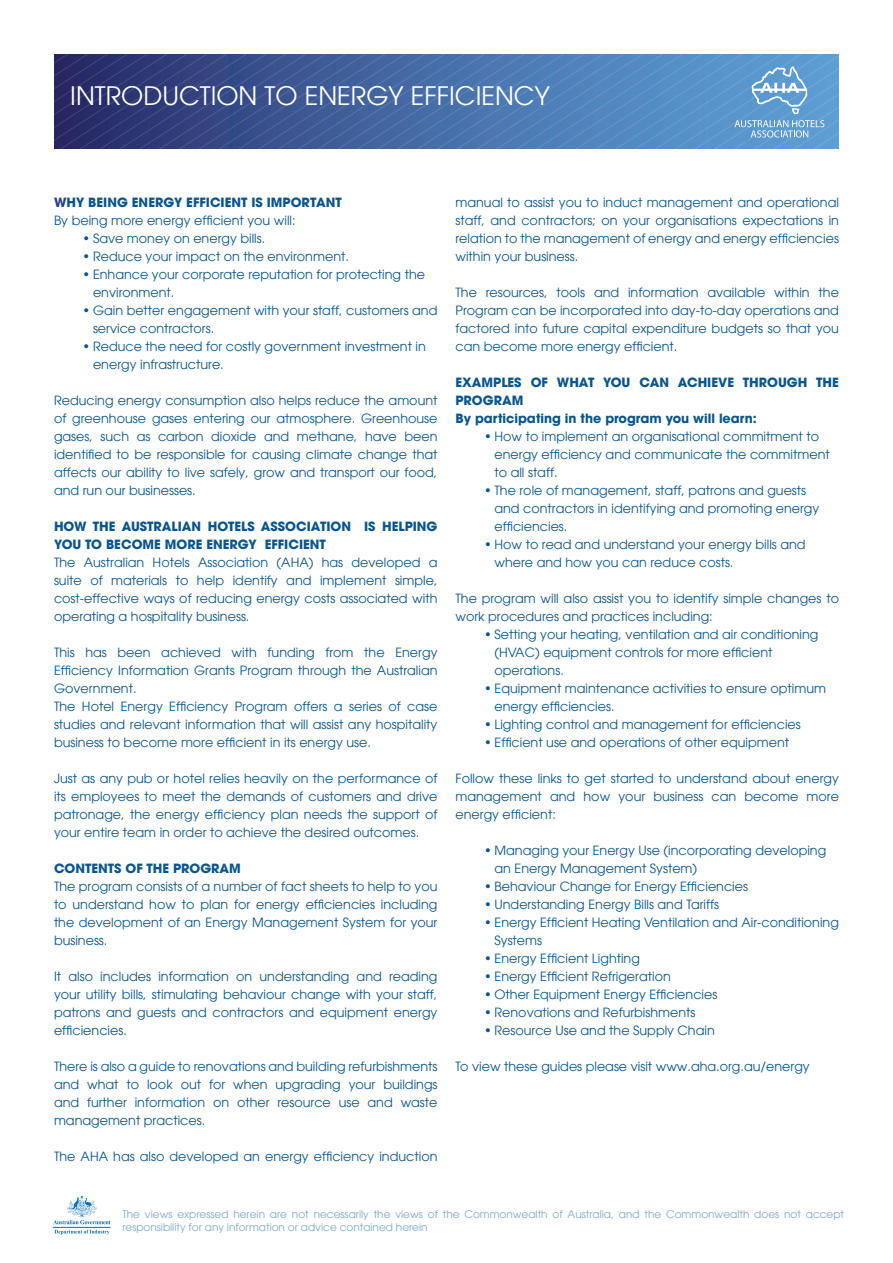
<style>
.page{position:relative;width:893px;height:1263px;background:#fff}
.page>*{position:absolute;margin:0;border:0;box-sizing:border-box;transform-origin:0 0}
.t1{font:25.5px "Avant Garde LT";color:#fff}
.t2{font:12.75px/18px "Avant Garde LT";color:#09558d}
.t3{font:700 12.75px/18px "Avant Garde LT";color:#09558d}
.t4{font:10.5px/12.6px "Avant Garde LT";color:#7ea8c4}
.s1{font-weight:700;color:#253f8e}
.s2{font-weight:700}
</style>
<div class="page">
<svg style="left:54px;top:54px;width:785px;height:94px;background:#4569a2"></svg>
<svg style="left:752px;top:66px;width:56px;height:48px;background:#7daed9"></svg>
<svg style="left:734px;top:120px;width:90px;height:18px;background:#7daed8"></svg>
<svg style="left:53px;top:1195px;width:58px;height:29px"></svg>
<svg style="left:54px;top:1230px;width:55px;height:5px"></svg>
<hr style="left:53px;top:1227px;width:58px;height:1px;background:#0c70b9">
<h1 class="t1" style="left:70px;top:80px;width:481px">INTRODUCTION TO ENERGY EFFICIENCY</h1>
<p class="t2" style="left:54px;top:193px;width:289px"><span class="s1">W</span><span class="s2">HY BEING ENERGY EFFICIENT IS IMPORTANT<br></span>By being more energy efficient you will:</p>
<p class="t2" style="left:82px;top:229px;width:184px">• Save money on energy bills.</p>
<p class="t2" style="left:82px;top:247px;width:268px">• Reduce your impact on the environment.</p>
<p class="t2" style="left:93px;top:265px;width:334px;text-indent:-11px">• Enhance your corporate reputation for protecting the environment.</p>
<p class="t2" style="left:93px;top:301px;width:346px;text-indent:-11px">• Gain better engagement with your staff, customers and service contractors.</p>
<p class="t2" style="left:93px;top:337px;width:334px;text-indent:-11px">• Reduce the need for costly government investment in energy infrastructure.</p>
<p class="t2" style="left:54px;top:391px;width:385px;text-align:justify">Reducing energy consumption also helps reduce the amount of greenhouse gases entering our atmosphere. Greenhouse gases, such as carbon dioxide and methane, have been identified to be responsible for causing climate change that affects our ability to live safely, grow and transport our food, and run our businesses.</p>
<p class="t3" style="left:54px;top:517px;width:385px">HOW THE AUSTRALIAN HOTELS ASSOCIATION IS HELPING<br>YOU TO BECOME MORE ENERGY EFFICIENT</p>
<p class="t2" style="left:54px;top:553px;width:385px;text-align:justify">The Australian Hotels Association (AHA) has developed a suite of materials to help identify and implement simple, cost-effective ways of reducing energy costs associated with operating a hospitality business.</p>
<p class="t2" style="left:54px;top:643px;width:385px">This has been achieved with funding from the Energy Efficiency Information Grants Program through the Australian Government.<br>The Hotel Energy Efficiency Program offers a series of case studies and relevant information that will assist any hospitality business to become more efficient in its energy use.</p>
<p class="t2" style="left:54px;top:769px;width:385px;text-align:justify">Just as any pub or hotel relies heavily on the performance of its employees to meet the demands of customers and drive patronage, the energy efficiency plan needs the support of your entire team in order to achieve the desired outcomes.</p>
<p class="t3" style="left:54px;top:859px;width:188px">CONTENTS OF THE PROGRAM</p>
<p class="t2" style="left:54px;top:877px;width:385px;text-align:justify">The program consists of a number of fact sheets to help to you to understand how to plan for energy efficiencies including the development of an Energy Management System for your business.</p>
<p class="t2" style="left:54px;top:967px;width:385px;text-align:justify">It also includes information on understanding and reading your utility bills, stimulating behaviour change with your staff, patrons and guests and contractors and equipment energy efficiencies.</p>
<p class="t2" style="left:54px;top:1057px;width:385px;text-align:justify">There is also a guide to renovations and building refurbishments and what to look out for when upgrading your buildings and further information on other resource use and waste management practices.</p>
<p class="t2" style="left:54px;top:1147px;width:385px">The AHA has also developed an energy efficiency induction</p>
<p class="t2" style="left:455px;top:193px;width:385px;text-align:justify">manual to assist you to induct management and operational staff, and contractors; on your organisations expectations in relation to the management of energy and energy efficiencies within your business.</p>
<p class="t2" style="left:455px;top:283px;width:385px;text-align:justify">The resources, tools and information available within the Program can be incorporated into day-to-day operations and factored into future capital expenditure budgets so that you can become more energy efficient.</p>
<p class="t3" style="left:455px;top:373px;width:385px">EXAMPLES OF WHAT YOU CAN ACHIEVE THROUGH THE<br>PROGRAM<br>By participating in the program you will learn:</p>
<p class="t2" style="left:494px;top:427px;width:337px;text-indent:-11px">• How to implement an organisational commitment to energy efficiency and communicate the commitment to all staff.</p>
<p class="t2" style="left:494px;top:481px;width:326px;text-indent:-11px">• The role of management, staff, patrons and guests and contractors in identifying and promoting energy efficiencies.</p>
<p class="t2" style="left:494px;top:535px;width:313px;text-indent:-11px">• How to read and understand your energy bills and where and how you can reduce costs.</p>
<p class="t2" style="left:455px;top:589px;width:385px">The program will also assist you to identify simple changes to work procedures and practices including:</p>
<p class="t2" style="left:494px;top:625px;width:325px;text-indent:-11px">• Setting your heating, ventilation and air conditioning (HVAC) equipment controls for more efficient operations.</p>
<p class="t2" style="left:494px;top:679px;width:333px;text-indent:-11px">• Equipment maintenance activities to ensure optimum energy efficiencies.</p>
<p class="t2" style="left:484px;top:715px;width:318px">• Lighting control and management for efficiencies</p>
<p class="t2" style="left:484px;top:733px;width:307px">• Efficient use and operations of other equipment</p>
<p class="t2" style="left:455px;top:769px;width:385px;text-align:justify">Follow these links to get started to understand about energy management and how your business can become more energy efficient:</p>
<p class="t2" style="left:494px;top:841px;width:333px;text-indent:-11px">• Managing your Energy Use (incorporating developing an Energy Management System)</p>
<p class="t2" style="left:484px;top:877px;width:266px">• Behaviour Change for Energy Efficiencies</p>
<p class="t2" style="left:484px;top:895px;width:237px">• Understanding Energy Bills and Tariffs</p>
<p class="t2" style="left:494px;top:913px;width:346px;text-indent:-11px">• Energy Efficient Heating Ventilation and Air-conditioning<br>Systems</p>
<p class="t2" style="left:484px;top:949px;width:157px">• Energy Efficient Lighting</p>
<p class="t2" style="left:484px;top:967px;width:188px">• Energy Efficient Refrigeration</p>
<p class="t2" style="left:484px;top:985px;width:235px">• Other Equipment Energy Efficiencies</p>
<p class="t2" style="left:484px;top:1003px;width:213px">• Renovations and Refurbishments</p>
<p class="t2" style="left:484px;top:1021px;width:232px">• Resource Use and the Supply Chain</p>
<p class="t2" style="left:455px;top:1057px;width:356px">To view these guides please visit www.aha.org.au/energy</p>
<p class="t4" style="left:122px;top:1208px;width:723px">The views expressed herein are not necessarily the views of the Commonwealth of Australia, and the Commonwealth does not accept responsibility for any information or advice contained herein</p>
</div>
